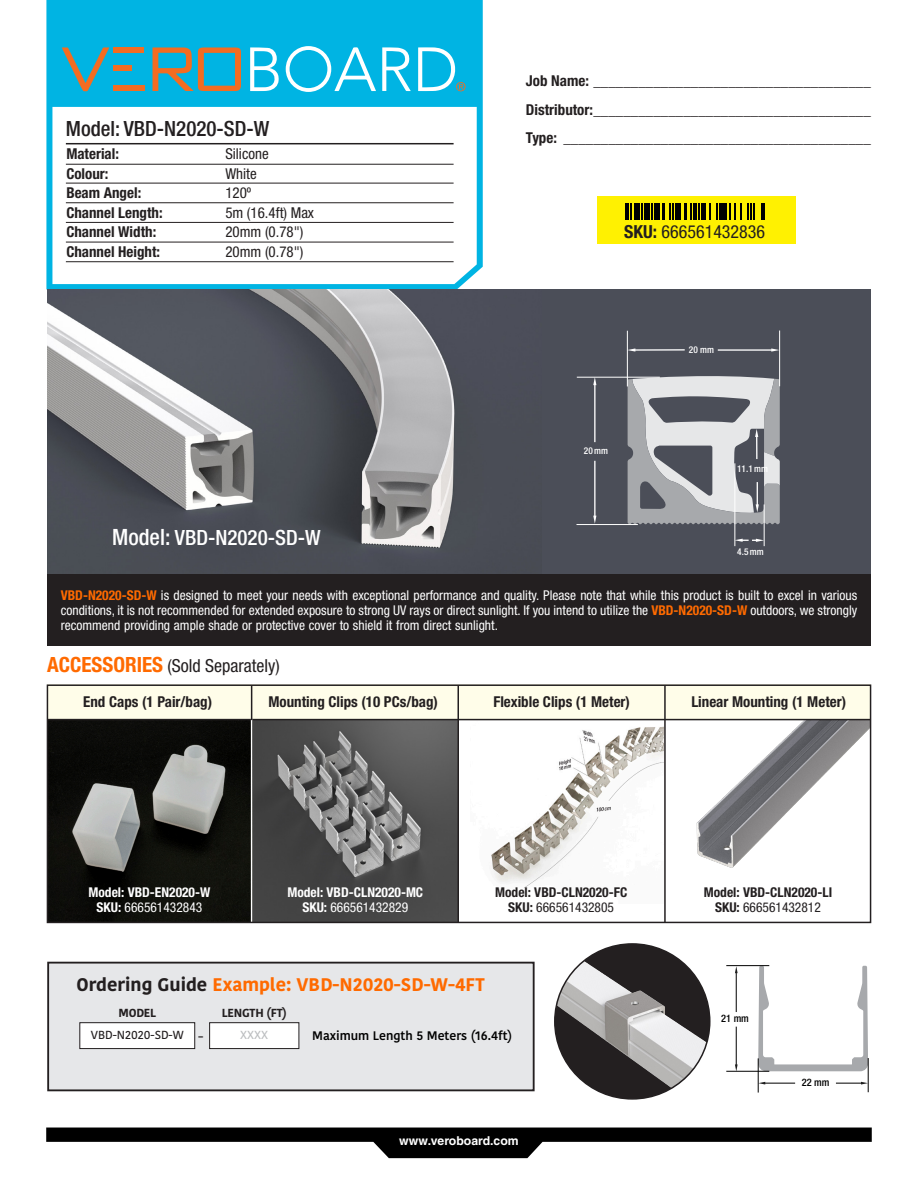
<style>
.page{position:relative;width:918px;height:1188px;background:#fff}
.page>*{position:absolute;margin:0;border:0;box-sizing:border-box;transform-origin:0 0}
.t1{font:500 condensed 21px "Helvetica Neue LT Std";color:#fff}
.t2{font:500 condensed 21px "Helvetica Neue LT Std";color:#231f20}
.t3{font:700 condensed 21px "Helvetica Neue LT Std";color:#ff6a00}
.t4{font:700 18.15px "Kohinoor Bangla";color:#ff6a00}
.t5{font:condensed 18px "Helvetica Neue LT Std";color:#231f20}
.t6{font:700 condensed 15px "Helvetica Neue LT Std";color:#231f20}
.t7{font:condensed 15px "Helvetica Neue LT Std";color:#231f20}
.t8{font:condensed 13.5px/15px "Helvetica Neue LT Std";color:#fff;text-align:justify}
.t9{font:700 condensed 13.5px "Helvetica Neue LT Std";color:#231f20}
.t10{font:700 condensed 13.5px "Helvetica Neue LT Std";color:#fff}
.t11{font:condensed 13.5px "Helvetica Neue LT Std";color:#231f20}
.t12{font:600 12.45px "Kohinoor Bangla";color:#000}
.t13{font:700 12.3px "Helvetica CE";color:#fff}
.t14{font:700 11.7px/21.9px "Kohinoor Bangla";letter-spacing:-.02em;color:#231f20;text-align:center}
.t15{font:500 11.7px "Kohinoor Bangla";letter-spacing:-.005em;color:#231f20}
.t16{font:500 condensed 10.35px "Helvetica Neue LT Std";color:#000}
.t17{font:700 9.6px "Kohinoor Bangla";color:#231f20}
.t18{font:500 condensed 9.3px "Helvetica Neue LT Std";color:#fff}
.s1{font-size:22.5px}
.s2{font-weight:700}
.s3{font-weight:700;color:#ff6a00}
.s4{color:#231f20}
.s5{font-weight:500;color:#bcbec0}
</style>
<div class="page">
<svg style="left:46px;top:0;width:437px;height:289px"></svg>
<div style="left:597px;top:197px;width:199px;height:47px;background:#fff101"></div>
<hr style="left:66px;top:143px;width:388px;height:1px;background:#231f20">
<hr style="left:66px;top:164px;width:388px;height:1px;background:#231f20">
<hr style="left:66px;top:183px;width:388px;height:1px;background:#231f20">
<hr style="left:66px;top:203px;width:388px;height:1px;background:#231f20">
<hr style="left:66px;top:222px;width:388px;height:1px;background:#231f20">
<hr style="left:66px;top:242px;width:388px;height:1px;background:#231f20">
<hr style="left:66px;top:261px;width:388px;height:1px;background:#231f20">
<svg style="left:46px;top:1128px;width:826px;height:30px"></svg>
<div style="left:47px;top:289px;width:824px;height:286px;background:#4b4e58"></div>
<img style="left:47px;top:289px;width:495px;height:286px">
<div style="left:113px;top:47px;width:31px;height:6px;background:#f36c21"></div>
<svg style="left:153px;top:47px;width:88px;height:44px;background:#669590"></svg>
<svg style="left:250px;top:47px;width:29px;height:44px"></svg>
<svg style="left:418px;top:47px;width:48px;height:44px"></svg>
<svg style="left:62px;top:47px;width:47px;height:44px;background:#3ca2b2"></svg>
<svg style="left:382px;top:47px;width:29px;height:44px"></svg>
<div style="left:113px;top:86px;width:31px;height:5px;background:#f36c21"></div>
<div style="left:113px;top:66px;width:18px;height:5px;background:#f36c21"></div>
<svg style="left:286px;top:46px;width:90px;height:46px"></svg>
<div style="left:47px;top:575px;width:824px;height:71px;background:#231f20"></div>
<svg style="left:625px;top:203px;width:7px;height:17px"></svg>
<div style="left:634px;top:203px;width:6px;height:17px;background:#000"></div>
<svg style="left:641px;top:203px;width:2px;height:17px"></svg>
<div style="left:644px;top:203px;width:6px;height:17px;background:#000"></div>
<svg style="left:651px;top:203px;width:2px;height:17px"></svg>
<div style="left:654px;top:203px;width:6px;height:17px;background:#000"></div>
<hr style="left:662px;top:203px;width:3px;height:17px;background:#000">
<svg style="left:669px;top:203px;width:5px;height:17px"></svg>
<div style="left:675px;top:203px;width:6px;height:17px;background:#000"></div>
<hr style="left:684px;top:203px;width:3px;height:17px;background:#000">
<svg style="left:690px;top:203px;width:10px;height:17px"></svg>
<hr style="left:702px;top:203px;width:4px;height:17px;background:#000">
<svg style="left:709px;top:203px;width:9px;height:17px"></svg>
<hr style="left:719px;top:203px;width:3px;height:17px;background:#000">
<hr style="left:724px;top:203px;width:3px;height:17px;background:#000">
<svg style="left:730px;top:203px;width:25px;height:17px"></svg>
<svg style="left:761px;top:203px;width:4px;height:17px"></svg>
<svg style="left:593px;top:378px;width:3px;height:64px"></svg>
<svg style="left:593px;top:461px;width:3px;height:63px"></svg>
<hr style="left:577px;top:377px;width:83px;height:1px;background:#fff">
<hr style="left:577px;top:524px;width:61px;height:1px;background:#fff">
<svg style="left:718px;top:348px;width:61px;height:4px"></svg>
<svg style="left:628px;top:348px;width:57px;height:4px"></svg>
<hr style="left:627px;top:331px;width:1px;height:55px;background:#fff">
<hr style="left:779px;top:331px;width:1px;height:55px;background:#fff">
<svg style="left:736px;top:539px;width:28px;height:3px"></svg>
<svg style="left:628px;top:373px;width:152px;height:151px"></svg>
<hr style="left:735px;top:463px;width:1px;height:83px;background:#fff">
<hr style="left:764px;top:504px;width:1px;height:42px;background:#fff">
<img style="left:471px;top:720px;width:193px;height:168px">
<img style="left:666px;top:720px;width:202px;height:148px">
<img style="left:50px;top:720px;width:408px;height:200px">
<div style="left:48px;top:963px;width:486px;height:127px;background:#e6e7e9"></div>
<div style="left:47px;top:962px;width:488px;height:129px;border:2px solid #231f20"></div>
<div style="left:80px;top:1023px;width:115px;height:26px;background:#fff"></div>
<div style="left:79px;top:1022px;width:116px;height:27px;border:1px solid #231f20"></div>
<div style="left:210px;top:1023px;width:89px;height:26px;background:#fff"></div>
<div style="left:209px;top:1022px;width:90px;height:27px;border:1px solid #231f20"></div>
<div style="left:47px;top:684px;width:824px;height:35px;background:#fffde9"></div>
<hr style="left:47px;top:719px;width:824px;height:1px;background:#231f20">
<hr style="left:251px;top:719px;width:1px;height:204px;background:#fff">
<hr style="left:251px;top:686px;width:1px;height:34px;background:#231f20">
<hr style="left:458px;top:686px;width:1px;height:237px;background:#231f20">
<hr style="left:664px;top:686px;width:2px;height:237px;background:#231f20">
<div style="left:47px;top:684px;width:824px;height:239px;border:2px solid #231f20"></div>
<svg style="left:758px;top:966px;width:110px;height:105px"></svg>
<svg style="left:836px;top:1082px;width:32px;height:3px"></svg>
<svg style="left:759px;top:1082px;width:36px;height:3px"></svg>
<svg style="left:735px;top:966px;width:3px;height:46px"></svg>
<svg style="left:735px;top:1027px;width:3px;height:44px"></svg>
<hr style="left:868px;top:1058px;width:1px;height:34px;background:#000">
<hr style="left:758px;top:1058px;width:1px;height:35px;background:#000">
<hr style="left:726px;top:965px;width:43px;height:1px;background:#000">
<hr style="left:726px;top:1071px;width:43px;height:1px;background:#000">
<img style="left:555px;top:944px;width:155px;height:155px;border-radius:77px">
<p class="t2" style="left:66px;top:116px;width:205px">Model: VBD N- 2020-SD W-</p>
<p class="t6" style="left:66px;top:145px;width:54px">Material:</p>
<p class="t7" style="left:225px;top:145px;width:45px">Silicone</p>
<p class="t6" style="left:66px;top:164px;width:44px">Colour:</p>
<p class="t7" style="left:225px;top:165px;width:33px">White</p>
<p class="t6" style="left:66px;top:184px;width:76px">Beam Angel:</p>
<p class="t7" style="left:225px;top:184px;width:27px">120º</p>
<p class="t6" style="left:66px;top:203px;width:98px">Channel Length:</p>
<p class="t7" style="left:225px;top:204px;width:90px">m5 (16.4ft) Max</p>
<p class="t6" style="left:66px;top:223px;width:91px">Channel Width:</p>
<p class="t7" style="left:225px;top:223px;width:80px">20mm )0.78 ("</p>
<p class="t6" style="left:66px;top:242px;width:95px">Channel Height:</p>
<p class="t7" style="left:225px;top:243px;width:80px">20mm )0.78 ("</p>
<p class="t1" style="left:112px;top:525px;width:210px"><span class="s1">Model:</span> VBD N- 2020-SD W-</p>
<p class="t6" style="left:526px;top:72px;width:346px">J o b N a m e _____________________________________:</p>
<p class="t6" style="left:526px;top:100px;width:346px">D i s t r i b u t o r _____________________________________ :</p>
<p class="t6" style="left:526px;top:129px;width:346px">T y p e : _________________________________________</p>
<p class="t5" style="left:624px;top:221px;width:143px"><span class="s2">SKU:</span> 666561432836</p>
<p class="t18" style="left:584px;top:445px;width:26px">20mm</p>
<p class="t18" style="left:689px;top:344px;width:27px">20 mm</p>
<p class="t18" style="left:737px;top:464px;width:32px">11.1mm</p>
<p class="t18" style="left:737px;top:546px;width:28px">4.5mm</p>
<p class="t8" style="left:61px;top:588px;width:798px"><span class="s3">VBD N- 2020-SD W-</span> is designed to meet your needs with exceptional performance and quality. Please note that while this product is built to excel in various conditions isit, not recommended for extended exposure to strong UV rays or direct sunlight If. you intend to utilize the <span class="s3">VBD N- 2020-SD W-</span> outdoors, we strongly recommend providing ample shade or protective cover to shield it from direct sunlight.</p>
<p class="t3" style="left:47px;top:652px;width:117px">ACCESSORIES</p>
<p class="t5" style="left:167px;top:655px;width:114px">(Sold Separately(</p>
<p class="t6" style="left:83px;top:693px;width:130px">End Caps 1( Pair/bag)</p>
<p class="t6" style="left:268px;top:693px;width:171px">Mounting Clips (10 PCs/bag)</p>
<p class="t6" style="left:493px;top:693px;width:138px">Flexible Clips 1( Meter)</p>
<p class="t6" style="left:691px;top:693px;width:156px">Linear Mounting 1( Meter(</p>
<p class="t10" style="left:89px;top:884px;width:123px">Model: VBD-EN2020-W</p>
<p class="t8" style="left:97px;top:899px;width:107px"><span class="s2">SKU:</span> 666561432843</p>
<p class="t10" style="left:287px;top:884px;width:137px">Model: VBD-CLN2020-MC</p>
<p class="t8" style="left:302px;top:899px;width:107px"><span class="s2">SKU:</span> 666561432829</p>
<p class="t9" style="left:495px;top:884px;width:134px">Model: VBD-CLN2020-FC</p>
<p class="t11" style="left:508px;top:899px;width:107px"><span class="s2">SKU:</span> 666561432805</p>
<p class="t4" style="left:76px;top:969px;width:410px"><span class="s4">Ordering Guide</span> Example: VBD N- 2020-SD W- -4FT</p>
<p class="t12" style="left:312px;top:1025px;width:202px">Maximum Length 5 Meters (16.4ft(</p>
<p class="t14" style="left:222px;top:1002px;width:66px">LENGTH (FT(<br><span class="s5">XXXX</span></p>
<p class="t14" style="left:119px;top:1002px;width:39px">MODEL</p>
<p class="t15" style="left:91px;top:1026px;width:94px">VBD N- 2020-SD W-</p>
<p class="t17" style="left:198px;top:1028px;width:6px">–</p>
<p class="t13" style="left:399px;top:1133px;width:121px">www.veroboard.com</p>
<p class="t9" style="left:704px;top:884px;width:130px">Model: VBD-CLN2020-LI</p>
<p class="t11" style="left:715px;top:899px;width:107px"><span class="s2">SKU:</span> 666561432812</p>
<p class="t16" style="left:721px;top:1012px;width:29px">21 mm</p>
<p class="t16" style="left:802px;top:1077px;width:29px">22 mm</p>
</div>
